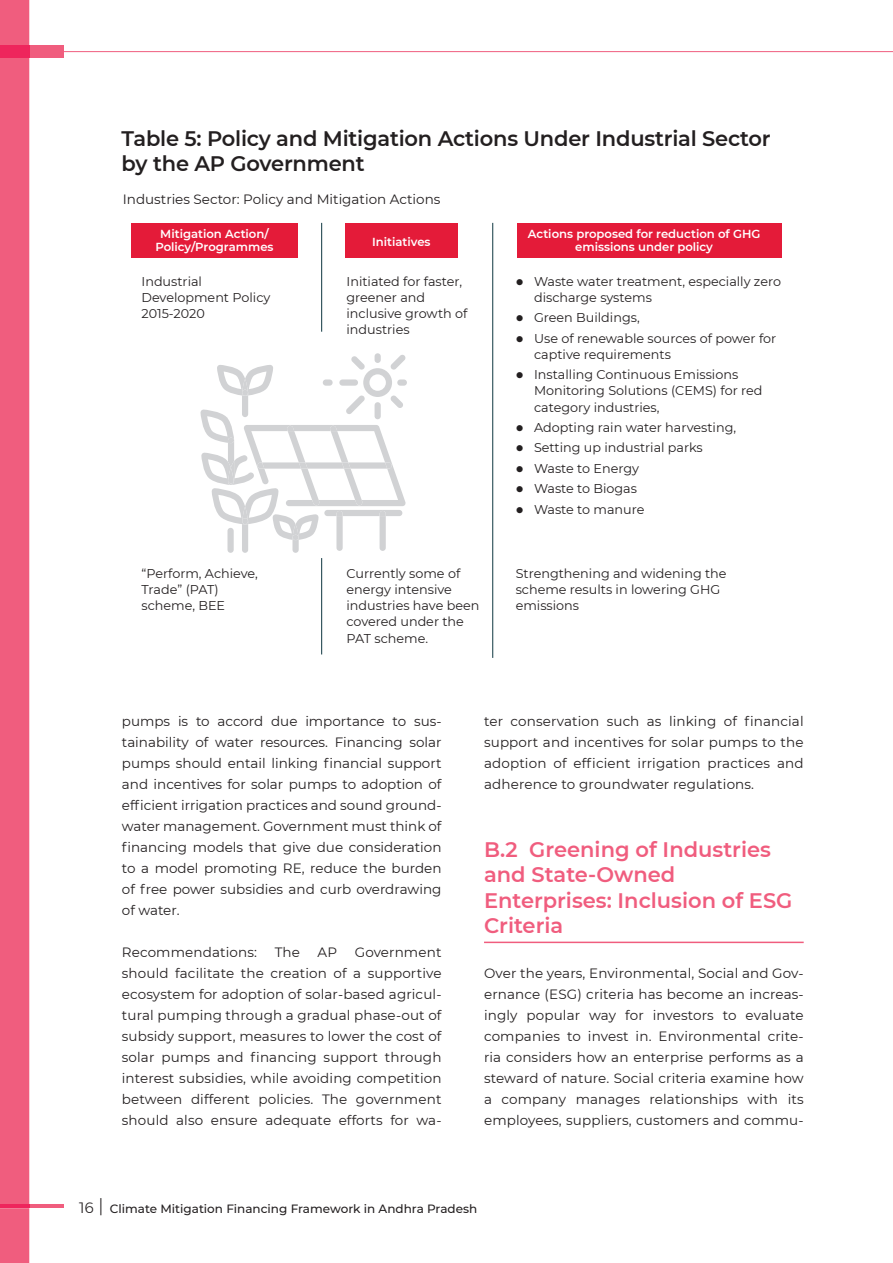
<style>
.page{position:relative;width:893px;height:1263px;background:#fff}
.page>*{position:absolute;margin:0;border:0;box-sizing:border-box;transform-origin:0 0}
.t1{font:600 21px/25.5px "Montserrat";color:#f05d7e}
.t2{font:600 21px/24.9px "Montserrat";letter-spacing:-.01em;color:#231f20}
.t3{font:13.5px/21px "Montserrat";letter-spacing:.01em;color:#231f20;text-align:justify}
.t4{font:12.75px/16.2px "Montserrat";color:#231f20}
.t5{font:500 12px "Montserrat";color:#231f20}
.t6{font:600 11.7px/13.5px "Montserrat";color:#fff;text-align:center}
.s1{font-weight:300;font-size:15px}
.s2{font-weight:300;font-size:18px}
</style>
<div class="page">
<hr style="left:50px;top:51px;width:843px;height:1px;background:#f05d7e">
<div style="left:0;top:45px;width:64px;height:13px;background:#f05d7e"></div>
<hr style="left:0;top:1205px;width:64px;height:3px;background:#f05d7e">
<hr style="left:484px;top:942px;width:320px;height:1px;background:#f05d7e">
<hr style="left:492px;top:223px;width:1px;height:435px;background:#0f3741">
<hr style="left:321px;top:223px;width:1px;height:109px;background:#0f3741">
<div style="left:131px;top:224px;width:167px;height:34px;background:#e41b39"></div>
<div style="left:345px;top:224px;width:113px;height:34px;background:#e41b39"></div>
<div style="left:517px;top:224px;width:264px;height:34px;background:#e41b39"></div>
<hr style="left:321px;top:558px;width:1px;height:96px;background:#0f3741">
<div style="left:375px;top:353px;width:6px;height:10px;background:#d1d2d4;border-radius:3px"></div>
<svg style="left:200px;top:355px;width:206px;height:198px"></svg>
<div style="left:0;top:0;width:29px;height:1263px;background:#f05d7e"></div>
<div style="left:0;top:45px;width:29px;height:13px;background:#ee255c"></div>
<hr style="left:0;top:1205px;width:29px;height:3px;background:#ee255c">
<h1 class="t2" style="left:122px;top:125px;width:650px">Table 5: Policy and Mitigation Actions Under Industrial Sector by the AP Government</h1>
<p class="t3" style="left:123px;top:188px;width:319px">Industries Sector: Policy and Mitigation Actions</p>
<p class="t6" style="left:155px;top:226px;width:120px">Mitigation Action/<br>Policy/Programmes</p>
<p class="t6" style="left:528px;top:226px;width:234px">Actions proposed for reduction of GHG emissions under policy</p>
<p class="t6" style="left:372px;top:234px;width:60px">Initiatives</p>
<p class="t4" style="left:141px;top:273px;width:130px">Industrial<br>Development Policy<br>2015-2020</p>
<p class="t4" style="left:141px;top:565px;width:118px">“Perform, Achieve,<br>Trade” (PAT) scheme, BEE</p>
<p class="t4" style="left:346px;top:273px;width:122px">Initiated for faster, greener and inclusive growth of industries</p>
<p class="t4" style="left:534px;top:273px;width:248px;text-indent:-18px">● Waste water treatment, especially zero discharge systems</p>
<p class="t4" style="left:516px;top:309px;width:125px">● Green Buildings,</p>
<p class="t4" style="left:534px;top:330px;width:244px;text-indent:-18px">● Use of renewable sources of power for captive requirements</p>
<p class="t4" style="left:534px;top:366px;width:230px;text-indent:-18px">● Installing Continuous Emissions<br>Monitoring Solutions (CEMS) for red category industries,</p>
<p class="t4" style="left:516px;top:419px;width:222px">● Adopting rain water harvesting,</p>
<p class="t4" style="left:516px;top:439px;width:189px">● Setting up industrial parks</p>
<p class="t4" style="left:516px;top:460px;width:125px">● Waste to Energy</p>
<p class="t4" style="left:516px;top:480px;width:123px">● Waste to Biogas</p>
<p class="t4" style="left:516px;top:501px;width:130px">● Waste to manure</p>
<p class="t4" style="left:346px;top:565px;width:134px">Currently some of energy intensive industries have been covered under the<br>PAT scheme.</p>
<p class="t4" style="left:516px;top:565px;width:212px">Strengthening and widening the scheme results in lowering GHG emissions</p>
<p class="t3" style="left:122px;top:710px;width:321px">pumps is to accord due importance to sus&shy;tainability of water resources. Financing solar pumps should entail linking financial support and incentives for solar pumps to adoption of efficient irrigation practices and sound ground&shy;water management. Government must think of financing models that give due consideration to a model promoting RE, reduce the burden of free power subsidies and curb overdrawing of water.</p>
<p class="t3" style="left:122px;top:941px;width:137px">Recommendations:</p>
<p class="t3" style="left:275px;top:941px;width:27px">The</p>
<p class="t3" style="left:318px;top:941px;width:21px">AP</p>
<p class="t3" style="left:122px;top:941px;width:321px;text-indent:233px">Government should facilitate the creation of a supportive ecosystem for adoption of solar-based agricul&shy;tural pumping through a gradual phase-out of subsidy support, measures to lower the cost of solar pumps and financing support through interest subsidies, while avoiding competition between different policies. The government should also ensure adequate efforts for wa-</p>
<p class="t3" style="left:484px;top:710px;width:321px">ter conservation such as linking of financial support and incentives for solar pumps to the adoption of efficient irrigation practices and adherence to groundwater regulations.</p>
<h1 class="t1" style="left:484px;top:835px;width:310px">B.2 Greening of Industries and State-Owned<br>Enterprises: Inclusion of ESG<br>Criteria</h1>
<p class="t3" style="left:484px;top:962px;width:321px">Over the years, Environmental, Social and Gov&shy;ernance (ESG) criteria has become an increas&shy;ingly popular way for investors to evaluate companies to invest in. Environmental crite&shy;ria considers how an enterprise performs as a steward of nature. Social criteria examine how a company manages relationships with its employees, suppliers, customers and commu-</p>
<p class="t5" style="left:79px;top:1200px;width:400px"><span class="s1">16</span> <span class="s2">|</span> Climate Mitigation Financing Framework in Andhra Pradesh</p>
</div>
